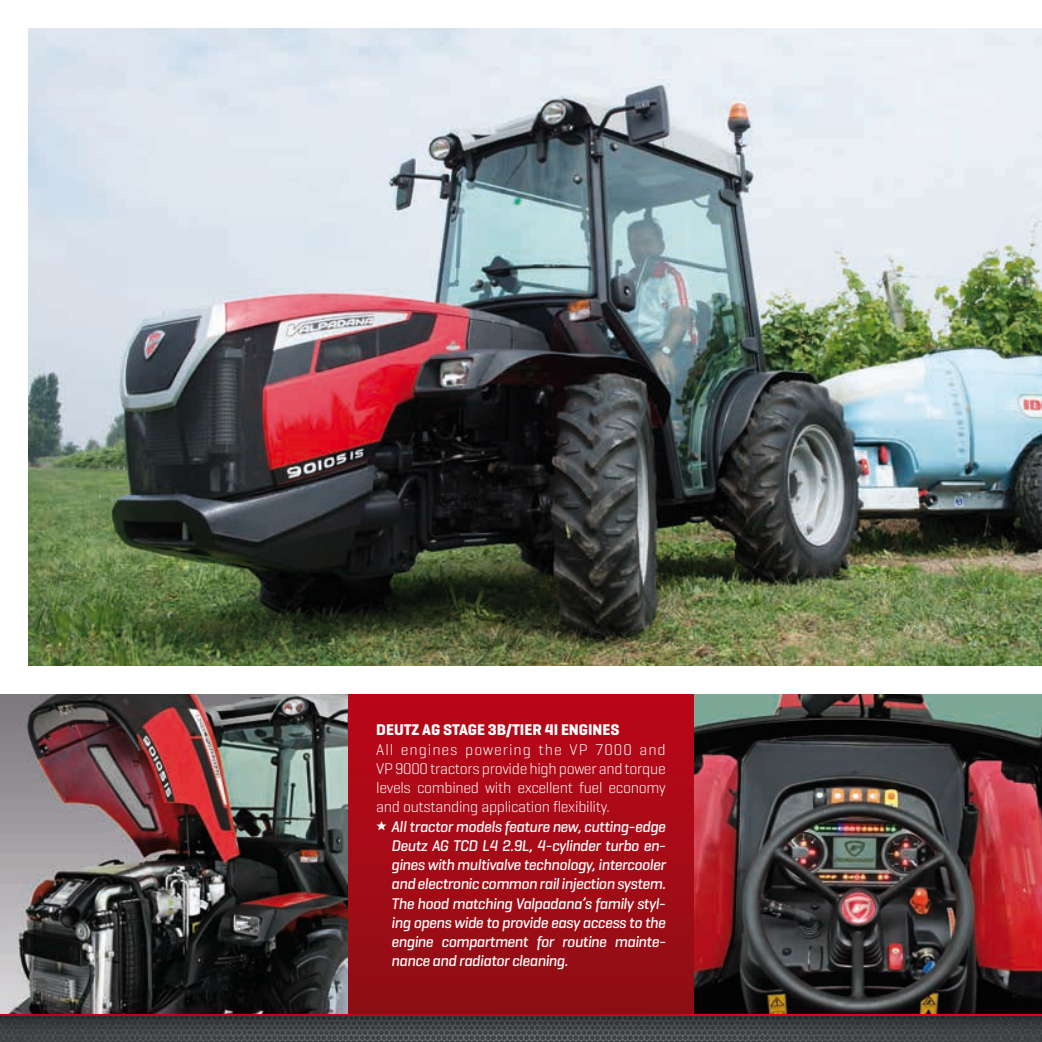
<style>
.page{position:relative;width:1042px;height:1042px;background:#fff}
.page>*{position:absolute;margin:0;border:0;box-sizing:border-box;transform-origin:0 0}
.t1{font:italic 500 15.75px/19.2px "Geogrotesque";letter-spacing:-.03em;color:#fff;text-align:justify}
.t2{font:300 15.75px/19.2px "Geogrotesque";letter-spacing:-.02em;color:#fff;text-align:justify}
.t3{font:700 15.75px "Geogrotesque";color:#fff}
</style>
<div class="page">
<svg style="left:0;top:1015px;width:1042px;height:27px;background:#444043"></svg>
<svg style="left:0;top:1013px;width:1042px;height:2px;background:#8a0f1a"></svg>
<div style="left:347px;top:694px;width:347px;height:319px;background:linear-gradient(to bottom,#bc0618,#8f0f14)"></div>
<img style="left:694px;top:694px;width:348px;height:319px">
<img style="left:0;top:694px;width:347px;height:319px">
<img style="left:29px;top:29px;width:1013px;height:637px">
<svg style="left:377px;top:820px;width:10px;height:10px"></svg>
<p class="t3" style="left:376px;top:720px;width:245px">DEUTZ AG STAGE 3B/TIER 4I ENGINES</p>
<p class="t2" style="left:376px;top:739px;width:291px">All engines powering the VP 7000 and VP 9000 tractors provide high power and torque levels combined with excellent fuel economy and outstanding application flexibility.</p>
<p class="t1" style="left:391px;top:816px;width:276px">All tractor models feature new, cutting-edge Deutz AG TCD L4 2.9L, 4-cylinder turbo en&shy;gines with multivalve technology, intercooler and electronic common rail injection system.<br>The hood matching Valpadana’s family styl&shy;ing opens wide to provide easy access to the engine compartment for routine mainte&shy;nance and radiator cleaning.</p>
</div>
